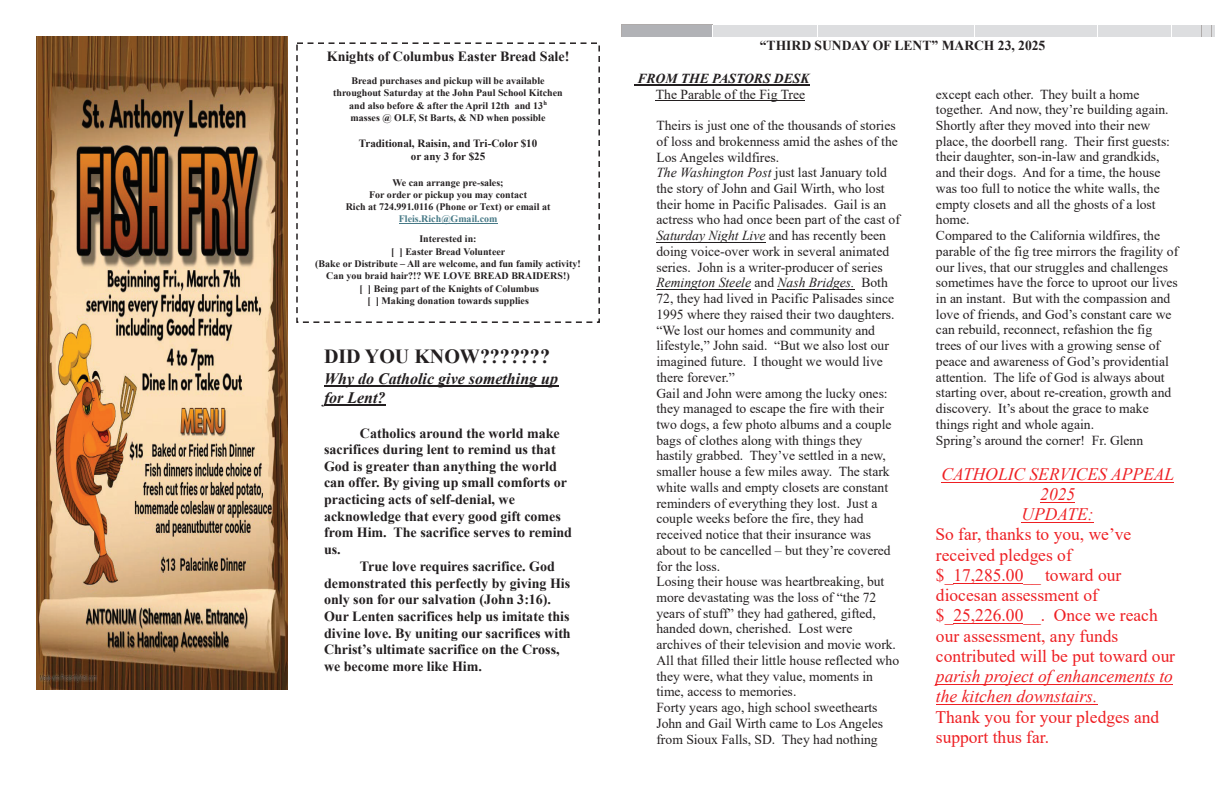
<style>
.page{position:relative;width:1224px;height:792px;background:#fff}
.page>*{position:absolute;margin:0;border:0;box-sizing:border-box;transform-origin:0 0}
.t1{font:700 20px "Times New Roman";color:#231f20}
.t2{font:17.6px/20.2px "Times New Roman";color:#ee1f23}
.t3{font:italic 17.6px/20.2px "Times New Roman";color:#ee1f23;text-align:center}
.t4{font:italic 700 16px/19.2px "Times New Roman";color:#231f20}
.t5{font:700 14px/16.6px "Times New Roman";color:#231f20}
.t6{font:13.7px/15.7px "Times New Roman";color:#231f20}
.t7{font:700 13.7px "Times New Roman";letter-spacing:-.005em;color:#231f20}
.t8{font:italic 700 13.7px "Times New Roman";color:#231f20}
.t9{font:700 11px/13.6px "Times New Roman";color:#231f20;text-align:center}
.t10{font:700 10px/12.4px "Times New Roman";color:#231f20;text-align:center}
.t11{font:700 10px "Times New Roman";color:#467986}
.s1{font-style:italic}
</style>
<div class="page">
<hr style="left:634px;top:84px;width:175px;height:2px;background:#231f20">
<hr style="left:656px;top:100px;width:149px;height:1px;background:#231f20">
<hr style="left:656px;top:242px;width:110px;height:1px;background:#231f20">
<hr style="left:656px;top:289px;width:95px;height:1px;background:#231f20">
<hr style="left:778px;top:289px;width:77px;height:1px;background:#231f20">
<hr style="left:941px;top:482px;width:233px;height:1px;background:#ee1f23">
<hr style="left:1040px;top:502px;width:35px;height:1px;background:#ee1f23">
<hr style="left:1022px;top:522px;width:72px;height:1px;background:#ee1f23">
<hr style="left:953px;top:583px;width:70px;height:1px;background:#ee1f23">
<hr style="left:953px;top:623px;width:70px;height:1px;background:#ee1f23">
<hr style="left:936px;top:684px;width:237px;height:1px;background:#ee1f23">
<hr style="left:936px;top:704px;width:161px;height:1px;background:#ee1f23">
<div style="left:621px;top:25px;width:91px;height:12px;background:#b1b2b6"></div>
<div style="left:713px;top:25px;width:104px;height:12px;background:#dddee0"></div>
<div style="left:818px;top:25px;width:156px;height:12px;background:#dddee0"></div>
<div style="left:975px;top:25px;width:122px;height:12px;background:#dddee0"></div>
<div style="left:1097px;top:25px;width:74px;height:12px;background:#dddee0"></div>
<div style="left:1172px;top:25px;width:30px;height:12px;background:#dddee0"></div>
<hr style="left:818px;top:25px;width:157px;height:1px;background:#dddee0">
<svg style="left:621px;top:25px;width:1px;height:12px"></svg>
<svg style="left:1097px;top:25px;width:1px;height:12px"></svg>
<svg style="left:1202px;top:25px;width:13px;height:12px"></svg>
<hr style="left:324px;top:385px;width:234px;height:2px;background:#231f20">
<hr style="left:324px;top:404px;width:62px;height:2px;background:#231f20">
<img style="left:36px;top:36px;width:251px;height:653px">
<div style="left:296px;top:42px;width:304px;height:281px;border:2px dashed #231f20"></div>
<hr style="left:399px;top:223px;width:99px;height:1px;background:#467986">
<p class="t5" style="left:327px;top:47px;width:244px">Knights of Columbus Easter Bread Sale!</p>
<p class="t10" style="left:333px;top:74px;width:231px">Bread purchases and pickup will be available throughout Saturday at the John Paul School Kitchen and also before &amp; after the April 12th and 13<sup>h </sup>masses @ OLF, St Barts, &amp; ND when possible</p>
<p class="t9" style="left:359px;top:136px;width:180px">Traditional, Raisin, and Tri-Color $10 or any 3 for $25</p>
<p class="t10" style="left:346px;top:176px;width:206px">We can arrange pre-sales;<br>For order or pickup you may contact<br>Rich at 724.991.0116 (Phone or Text) or email at</p>
<p class="t11" style="left:399px;top:212px;width:100px">Fleis.Rich@Gmail.com</p>
<p class="t10" style="left:315px;top:232px;width:267px">Interested in:<br>[ ] Easter Bread Volunteer<br>(Bake or Distribute – All are welcome, and fun family activity!<br>Can you braid hair?!? WE LOVE BREAD BRAIDERS!)<br>[ ] Being part of the Knights of Columbus<br>[ ] Making donation towards supplies</p>
<h1 class="t1" style="left:324px;top:342px;width:228px">DID YOU KNOW???????</h1>
<p class="t4" style="left:324px;top:368px;width:236px">Why do Catholic give something up for Lent?</p>
<p class="t5" style="left:324px;top:424px;width:250px;text-indent:36px">Catholics around the world make sacrifices during lent to remind us that God is greater than anything the world can offer. By giving up small comforts or practicing acts of self-denial, we acknowledge that every good gift comes from Him. The sacrifice serves to remind us.</p>
<p class="t5" style="left:324px;top:558px;width:248px;text-indent:36px">True love requires sacrifice. God demonstrated this perfectly by giving His only son for our salvation (John 3:16).<br>Our Lenten sacrifices help us imitate this divine love. By uniting our sacrifices with Christ’s ultimate sacrifice on the Cross, we become more like Him.</p>
<p class="t7" style="left:760px;top:36px;width:287px">“THIRD SUNDAY OF LENT” MARCH 23, 2025</p>
<p class="t8" style="left:637px;top:69px;width:174px">FROM THE PASTORS DESK</p>
<p class="t6" style="left:656px;top:86px;width:151px">The Parable of the Fig Tree</p>
<p class="t6" style="left:656px;top:117px;width:245px">Theirs is just one of the thousands of stories of loss and brokenness amid the ashes of the Los Angeles wildfires.<br><span class="s1">The Washington Post</span> just last January told the story of John and Gail Wirth, who lost their home in Pacific Palisades. Gail is an actress who had once been part of the cast of <span class="s1">Saturday Night Live</span> and has recently been doing voice-over work in several animated series. John is a writer-producer of series <span class="s1">Remington Steele</span> and <span class="s1">Nash Bridges.</span> Both 72, they had lived in Pacific Palisades since 1995 where they raised their two daughters. “We lost our homes and community and lifestyle,” John said. “But we also lost our imagined future. I thought we would live there forever.”<br>Gail and John were among the lucky ones: they managed to escape the fire with their two dogs, a few photo albums and a couple bags of clothes along with things they hastily grabbed. They’ve settled in a new, smaller house a few miles away. The stark white walls and empty closets are constant reminders of everything they lost. Just a couple weeks before the fire, they had received notice that their insurance was about to be cancelled – but they’re covered for the loss.<br>Losing their house was heartbreaking, but more devastating was the loss of “the 72 years of stuff” they had gathered, gifted, handed down, cherished. Lost were archives of their television and movie work.<br>All that filled their little house reflected who they were, what they value, moments in time, access to memories.<br>Forty years ago, high school sweethearts John and Gail Wirth came to Los Angeles from Sioux Falls, SD. They had nothing</p>
<p class="t6" style="left:936px;top:86px;width:244px">except each other. They built a home together. And now, they’re building again.<br>Shortly after they moved into their new place, the doorbell rang. Their first guests: their daughter, son-in-law and grandkids, and their dogs. And for a time, the house was too full to notice the white walls, the empty closets and all the ghosts of a lost home.<br>Compared to the California wildfires, the parable of the fig tree mirrors the fragility of our lives, that our struggles and challenges sometimes have the force to uproot our lives in an instant. But with the compassion and love of friends, and God’s constant care we can rebuild, reconnect, refashion the fig trees of our lives with a growing sense of peace and awareness of God’s providential attention. The life of God is always about starting over, about re-creation, growth and discovery. It’s about the grace to make things right and whole again.<br>Spring’s around the corner! Fr. Glenn</p>
<p class="t3" style="left:941px;top:463px;width:234px">CATHOLIC SERVICES APPEAL<br>2025<br>UPDATE:</p>
<p class="t2" style="left:935px;top:524px;width:241px">So far, thanks to you, we’ve received pledges of $_17,285.00__ toward our diocesan assessment of $_25,226.00__. Once we reach our assessment, any funds contributed will be put toward our</p>
<p class="t3" style="left:936px;top:666px;width:239px;text-align:left">parish project of enhancements to the kitchen downstairs.</p>
<p class="t2" style="left:935px;top:706px;width:225px">Thank you for your pledges and support thus far.</p>
</div>
